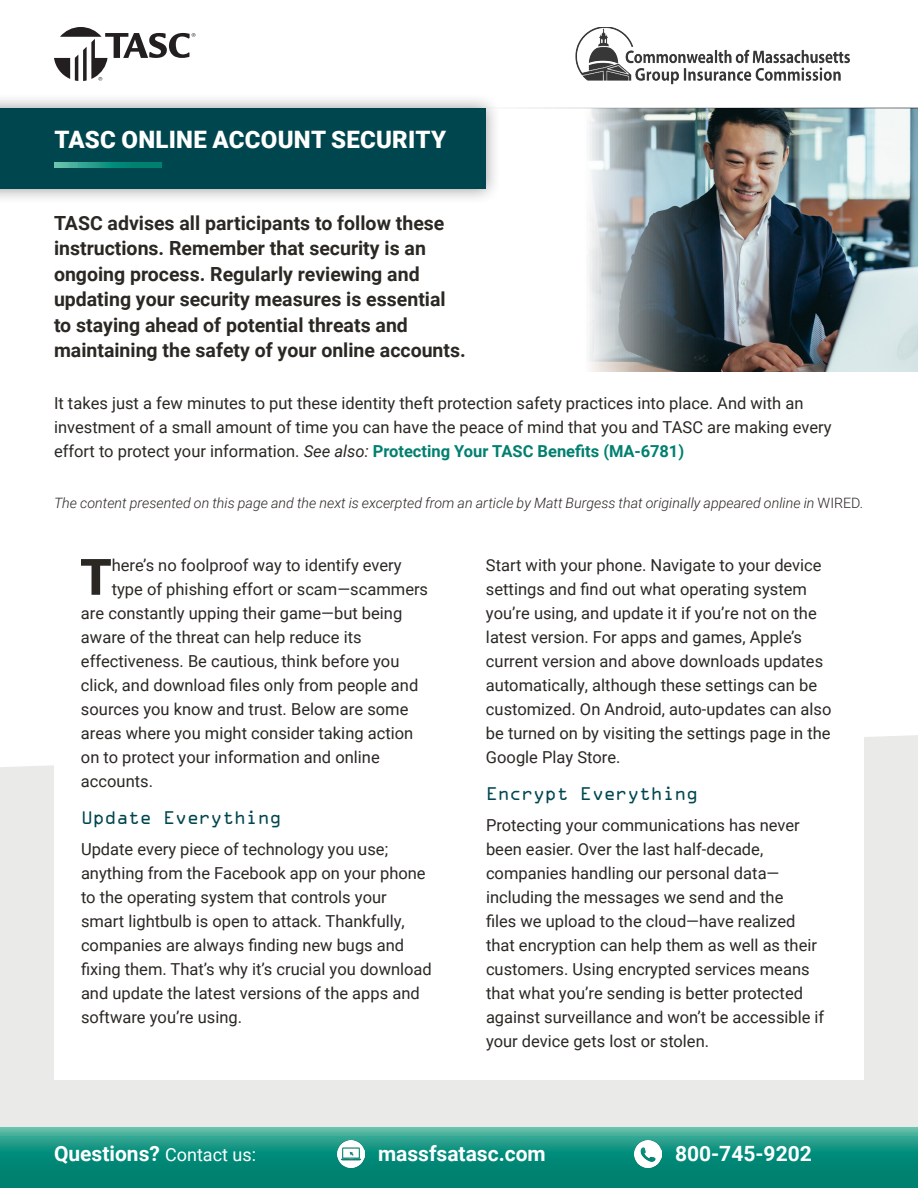
<style>
.page{position:relative;width:918px;height:1188px;background:#fff}
.page>*{position:absolute;margin:0;border:0;box-sizing:border-box;transform-origin:0 0}
.t1{font:900 50.25px "Roboto";color:#2b2824}
.t2{font:900 24px "Roboto";letter-spacing:.01em;color:#fff}
.t3{font:700 21px "Roboto";color:#fff}
.t4{font:700 19.5px/25.5px "Roboto";color:#2b2824}
.t5{font:19.5px "OCRA Extended";color:#00464e}
.t6{font:16.5px/24px "Roboto";color:#2b2824}
.t7{font:italic 300 14.25px "Roboto";color:#2b2824}
.s1{font-style:italic}
.s2{font-weight:700;color:#00806f}
.s3{font-style:normal}
.s4{font-weight:400;font-size:18px}
</style>
<div class="page">
<div style="left:0;top:735px;width:918px;height:392px;background:#eaebe9"></div>
<div style="left:54px;top:526px;width:810px;height:554px;background:#fff"></div>
<div style="left:0;top:93px;width:501px;height:111px;background:#231f20;opacity:.45"></div>
<div style="left:0;top:108px;width:486px;height:81px;background:#00464e"></div>
<svg style="left:54px;top:27px;width:141px;height:54px"></svg>
<img style="left:575px;top:27px;width:275px;height:58px">
<svg style="left:54px;top:162px;width:108px;height:5px"></svg>
<img style="left:589px;top:109px;width:329px;height:262px">
<hr style="left:0;top:107px;width:918px;height:2px;background:#9d9fa1">
<svg style="left:0;top:1127px;width:918px;height:61px;background:#159280"></svg>
<img style="left:634px;top:1141px;width:27px;height:27px">
<img style="left:337px;top:1141px;width:27px;height:27px">
<h1 class="t2" style="left:54px;top:122px;width:393px">TASC ONLINE ACCOUNT SECURITY</h1>
<p class="t4" style="left:54px;top:209px;width:413px">TASC advises all participants to follow these instructions. Remember that security is an ongoing process. Regularly reviewing and updating your security measures is essential to staying ahead of potential threats and maintaining the safety of your online accounts.</p>
<p class="t6" style="left:54px;top:390px;width:779px">It takes just a few minutes to put these identity theft protection safety practices into place. And with an investment of a small amount of time you can have the peace of mind that you and TASC are making every effort to protect your information. <span class="s1">See also:</span> <span class="s2">Protecting Your TASC Benefits (MA-6781)</span></p>
<p class="t7" style="left:54px;top:493px;width:811px">The content presented on this page and the next is excerpted from an article by Matt Burgess that originally appeared online in <span class="s3">WIRED</span>.</p>
<p class="t1" style="left:80px;top:542px;width:33px">T</p>
<p class="t6" style="left:112px;top:552px;width:291px">here’s no foolproof way to identify every</p>
<p class="t6" style="left:112px;top:576px;width:318px">type of phishing effort or scam—scammers</p>
<p class="t6" style="left:81px;top:600px;width:323px">are constantly upping their game—but being</p>
<p class="t6" style="left:81px;top:624px;width:282px">aware of the threat can help reduce its</p>
<p class="t6" style="left:81px;top:648px;width:320px">effectiveness. Be cautious, think before you</p>
<p class="t6" style="left:81px;top:672px;width:339px">click, and download files only from people and</p>
<p class="t6" style="left:81px;top:696px;width:329px">sources you know and trust. Below are some</p>
<p class="t6" style="left:81px;top:720px;width:334px">areas where you might consider taking action</p>
<p class="t6" style="left:81px;top:744px;width:300px">on to protect your information and online</p>
<p class="t6" style="left:81px;top:768px;width:74px">accounts.</p>
<h2 class="t5" style="left:81px;top:808px;width:202px">Update Everything</h2>
<p class="t6" style="left:81px;top:837px;width:352px">Update every piece of technology you use; anything from the Facebook app on your phone to the operating system that controls your smart lightbulb is open to attack. Thankfully, companies are always finding new bugs and fixing them. That’s why it’s crucial you download and update the latest versions of the apps and software you’re using.</p>
<p class="t6" style="left:486px;top:552px;width:347px">Start with your phone. Navigate to your device settings and find out what operating system you’re using, and update it if you’re not on the latest version. For apps and games, Apple’s current version and above downloads updates automatically, although these settings can be customized. On Android, auto-updates can also be turned on by visiting the settings page in the Google Play Store.</p>
<h2 class="t5" style="left:486px;top:784px;width:214px">Encrypt Everything</h2>
<p class="t6" style="left:486px;top:813px;width:340px">Protecting your communications has never been easier. Over the last half-decade, companies handling our personal data— including the messages we send and the<br>files we upload to the cloud—have realized that encryption can help them as well as their customers. Using encrypted services means that what you’re sending is better protected against surveillance and won’t be accessible if your device gets lost or stolen.</p>
<p class="t3" style="left:54px;top:1139px;width:204px">Questions? <span class="s4">Contact us:</span></p>
<p class="t3" style="left:378px;top:1139px;width:169px">massfsatasc.com</p>
<p class="t3" style="left:675px;top:1139px;width:138px">800-745-9202</p>
</div>
